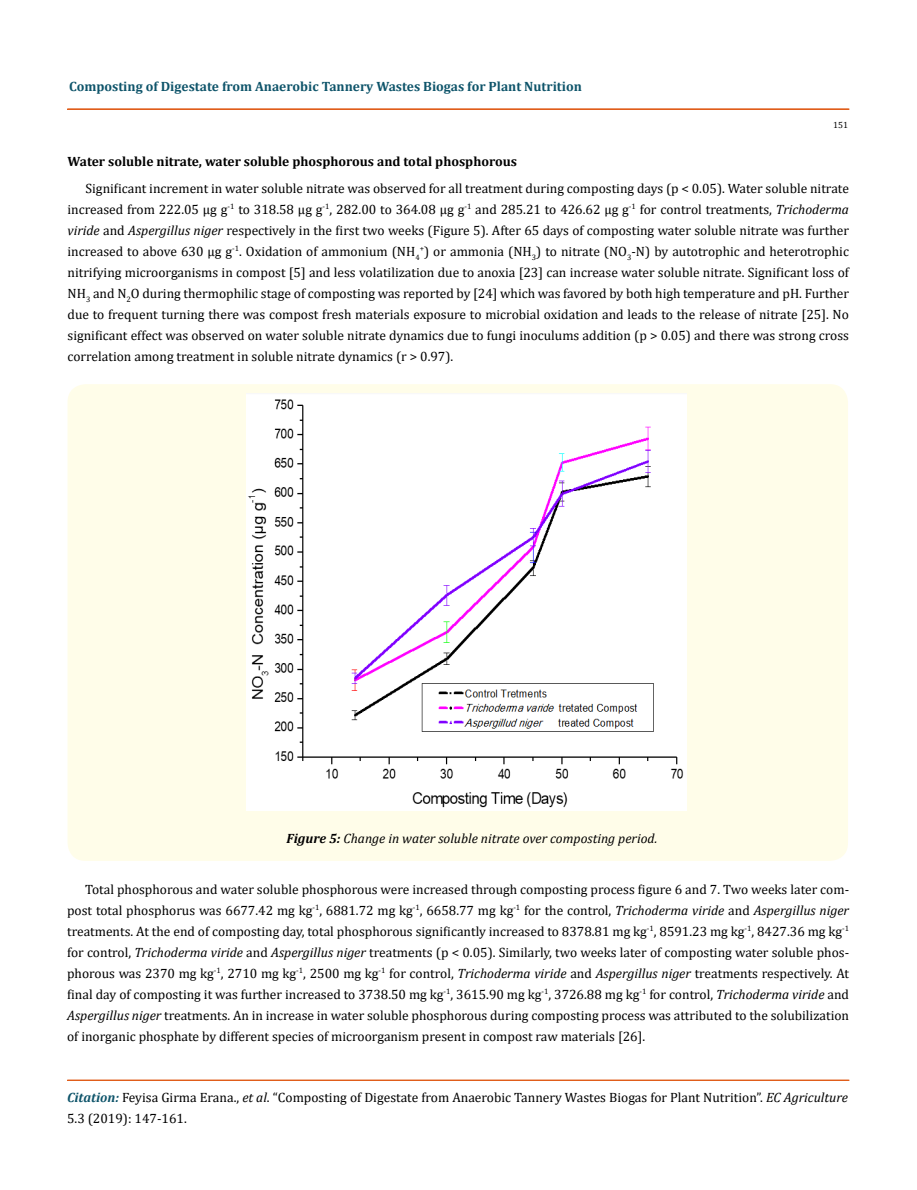
<style>
.page{position:relative;width:917px;height:1190px;background:#fff}
.page>*{position:absolute;margin:0;border:0;box-sizing:border-box;transform-origin:0 0}
.t1{font:13.5px/21px "Cambria";color:#000;text-align:justify}
.t2{font:700 13.5px "Cambria";color:#0e546a}
.t3{font:700 13.5px "Cambria";color:#000}
.t4{font:italic 13.5px "Cambria";color:#000}
.t5{font:9px "Cambria";color:#000}
.s1{font-style:italic}
.s2{font-weight:700}
.s3{font-weight:700;font-style:italic;color:#0e546a}
</style>
<div class="page">
<div style="left:67px;top:109px;width:782px;height:1px;border:1px solid #e05d1a"></div>
<hr style="left:68px;top:1080px;width:781px;height:1px;background:#e05d1a">
<div style="left:68px;top:384px;width:780px;height:477px;background:#fffde9;border-radius:18px"></div>
<img style="left:246px;top:393px;width:440px;height:417px">
<p class="t2" style="left:69px;top:77px;width:514px">Composting of Digestate from Anaerobic Tannery Wastes Biogas for Plant Nutrition</p>
<p class="t5" style="left:833px;top:120px;width:16px">151</p>
<p class="t3" style="left:68px;top:151px;width:451px">Water soluble nitrate, water soluble phosphorous and total phosphorous</p>
<p class="t1" style="left:67px;top:177px;width:783px;text-indent:18px">Significant increment in water soluble nitrate was observed for all treatment during composting days (p &lt; 0.05). Water soluble nitrate increased from 222.05 µg g<sup>-1</sup> to 318.58 µg g<sup>-1</sup>, 282.00 to 364.08 µg g<sup>-1</sup> and 285.21 to 426.62 µg g<sup>-1</sup> for control treatments, <span class="s1">Trichoderma viride</span> and <span class="s1">Aspergillus niger</span> respectively in the first two weeks (Figure 5). After 65 days of composting water soluble nitrate was further increased to above 630 µg g<sup>-1</sup>. Oxidation of ammonium (NH<sub>4</sub><sup>+</sup>) or ammonia (NH<sub>3</sub>) to nitrate (NO<sub>3</sub>-N) by autotrophic and heterotrophic nitrifying microorganisms in compost [5] and less volatilization due to anoxia [23] can increase water soluble nitrate. Significant loss of NH<sub>3</sub> and N<sub>2</sub>O during thermophilic stage of composting was reported by [24] which was favored by both high temperature and pH. Further due to frequent turning there was compost fresh materials exposure to microbial oxidation and leads to the release of nitrate [25]. No significant effect was observed on water soluble nitrate dynamics due to fungi inoculums addition (p &gt; 0.05) and there was strong cross correlation among treatment in soluble nitrate dynamics (r &gt; 0.97).</p>
<p class="t4" style="left:286px;top:829px;width:372px"><span class="s2">Figure 5:</span> Change in water soluble nitrate over composting period.</p>
<p class="t1" style="left:67px;top:878px;width:783px;text-indent:18px">Total phosphorous and water soluble phosphorous were increased through composting process figure 6 and 7. Two weeks later com&shy;post total phosphorus was 6677.42 mg kg<sup>-1</sup>, 6881.72 mg kg<sup>-1</sup>, 6658.77 mg kg<sup>-1</sup> for the control, <span class="s1">Trichoderma viride</span> and <span class="s1">Aspergillus niger </span>treatments. At the end of composting day, total phosphorous significantly increased to 8378.81 mg kg<sup>-1</sup>, 8591.23 mg kg<sup>-1</sup>, 8427.36 mg kg<sup>-1 </sup>for control, <span class="s1">Trichoderma viride</span> and <span class="s1">Aspergillus niger</span> treatments (p &lt; 0.05). Similarly, two weeks later of composting water soluble phos&shy;phorous was 2370 mg kg<sup>-1</sup>, 2710 mg kg<sup>-1</sup>, 2500 mg kg<sup>-1</sup> for control, <span class="s1">Trichoderma viride</span> and <span class="s1">Aspergillus niger</span> treatments respectively. At final day of composting it was further increased to 3738.50 mg kg<sup>-1</sup>, 3615.90 mg kg<sup>-1</sup>, 3726.88 mg kg<sup>-1</sup> for control, <span class="s1">Trichoderma viride</span> and <span class="s1">Aspergillus niger</span> treatments. An in increase in water soluble phosphorous during composting process was attributed to the solubilization of inorganic phosphate by different species of microorganism present in compost raw materials [26].</p>
<p class="t1" style="left:67px;top:1086px;width:782px"><span class="s3">Citation:</span> Feyisa Girma Erana., <span class="s1">et al</span>. “Composting of Digestate from Anaerobic Tannery Wastes Biogas for Plant Nutrition”. <span class="s1">EC Agriculture<br></span>5.3 (2019): 147-161.</p>
</div>
